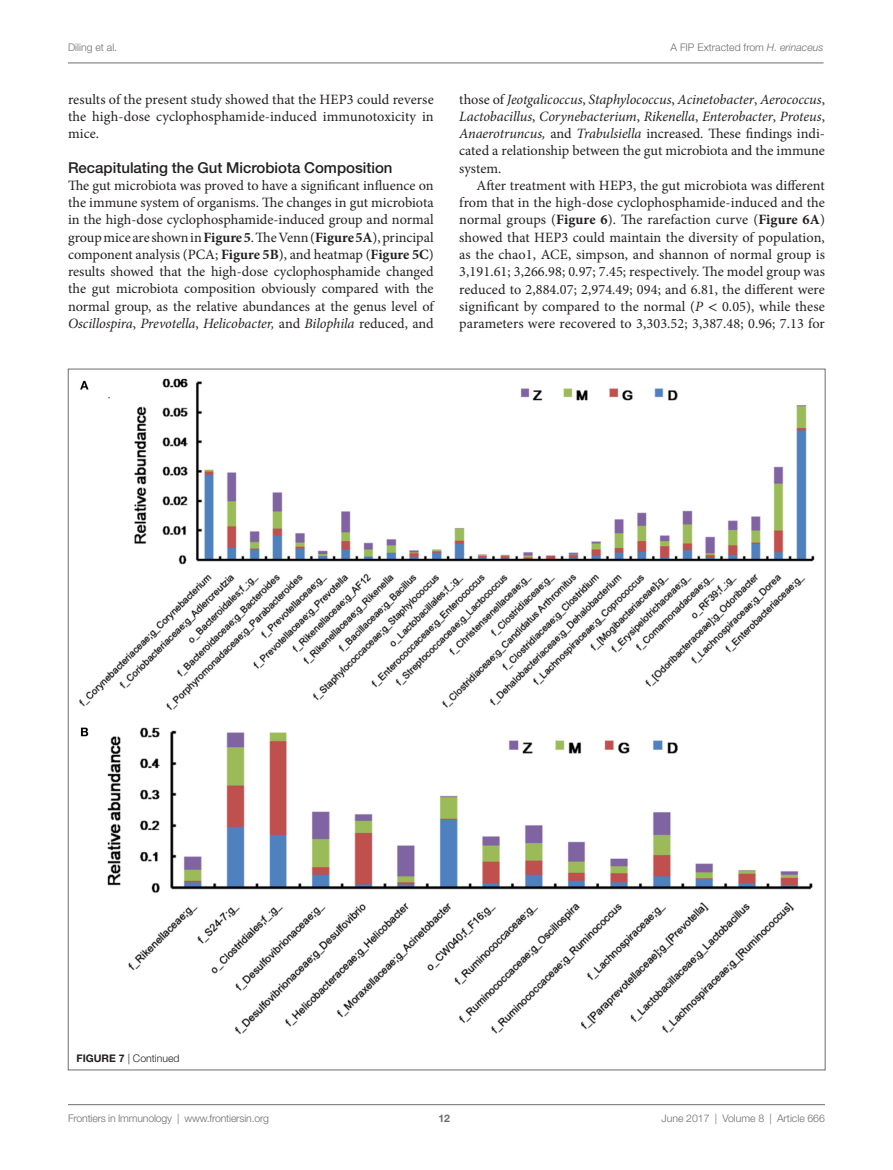
<style>
.page{position:relative;width:893px;height:1170px;background:#fff}
.page>*{position:absolute;margin:0;border:0;box-sizing:border-box;transform-origin:0 0}
.t1{font:500 15px "Helvetica Neue LT Std";color:#231f20}
.t2{font:14.25px/17.2px "Minion Pro";letter-spacing:.005em;color:#231f20;text-align:justify}
.t3{font:italic 14.25px/17.2px "Minion Pro";letter-spacing:-.005em;color:#231f20;text-align:justify}
.t4{font:300 10.5px "Helvetica Neue LT Std";color:#6c6d70}
.t5{font:300 10.5px "Helvetica Neue LT Std";color:#231f20}
.t6{font:700 10.5px "Helvetica Neue LT Std";color:#6c6d70}
.s1{font-style:italic}
.s2{font-weight:700}
.s3{font-style:normal}
.s4{font-family:"STIX General"}
</style>
<div class="page">
<img style="left:79px;top:378px;width:736px;height:656px">
<hr style="left:68px;top:63px;width:756px;height:1px;background:#6c6d70">
<hr style="left:68px;top:1104px;width:757px;height:1px;background:#6c6d70">
<p class="t4" style="left:68px;top:41px;width:51px">Diling et al.</p>
<p class="t4" style="left:670px;top:41px;width:155px">A FIP Extracted from <span class="s1">H. erinaceus</span></p>
<p class="t2" style="left:68px;top:90px;width:367px">results of the present study showed that the HEP3 could reverse the high-dose cyclophosphamide-induced immunotoxicity in mice.</p>
<p class="t1" style="left:68px;top:158px;width:326px">Recapitulating the Gut Microbiota Composition</p>
<p class="t2" style="left:68px;top:177px;width:367px">The gut microbiota was proved to have a significant influence on the immune system of organisms. The changes in gut microbiota in the high-dose cyclophosphamide-induced group and normal group mice are shown in <span class="s2">Figure 5</span>. The Venn (<span class="s2">Figure 5A</span>), principal component analysis (PCA; <span class="s2">Figure 5B</span>), and heatmap (<span class="s2">Figure 5C</span>) results showed that the high-dose cyclophosphamide changed the gut microbiota composition obviously compared with the normal group, as the relative abundances at the genus level of <span class="s1">Oscillospira</span>, <span class="s1">Prevotella</span>, <span class="s1">Helicobacter,</span> and <span class="s1">Bilophila</span> reduced, and</p>
<p class="t3" style="left:459px;top:90px;width:367px"><span class="s3">those of</span> Jeotgalicoccus<span class="s3">,</span> Staphylococcus<span class="s3">,</span> Acinetobacter<span class="s3">,</span> Aerococcus<span class="s3">, </span>Lactobacillus<span class="s3">,</span> Corynebacterium<span class="s3">,</span> Rikenella<span class="s3">,</span> Enterobacter<span class="s3">,</span> Proteus<span class="s3">, </span>Anaerotruncus, <span class="s3">and</span> Trabulsiella <span class="s3">increased. These findings indi&shy;cated a relationship between the gut microbiota and the immune system.</span></p>
<p class="t2" style="left:459px;top:177px;width:367px;text-indent:17px">After treatment with HEP3, the gut microbiota was different from that in the high-dose cyclophosphamide-induced and the normal groups (<span class="s2">Figure 6</span>). The rarefaction curve (<span class="s2">Figure 6A</span>) showed that HEP3 could maintain the diversity of population, as the chao1, ACE, simpson, and shannon of normal group is 3,191.61; 3,266.98; 0.97; 7.45; respectively. The model group was reduced to 2,884.07; 2,974.49; 094; and 6.81, the different were significant by compared to the normal (<span class="s1">P</span> <span class="s4">&lt;</span> 0.05), while these parameters were recovered to 3,303.52; 3,387.48; 0.96; 7.13 for</p>
<p class="t5" style="left:77px;top:1051px;width:105px"><span class="s2">FIGURE 7</span> | Continued</p>
<p class="t4" style="left:68px;top:1111px;width:203px">Frontiers in Immunology | www.frontiersin.org</p>
<p class="t4" style="left:662px;top:1111px;width:165px">June 2017 | Volume 8 | Article 666</p>
<p class="t6" style="left:439px;top:1111px;width:13px">12</p>
</div>
